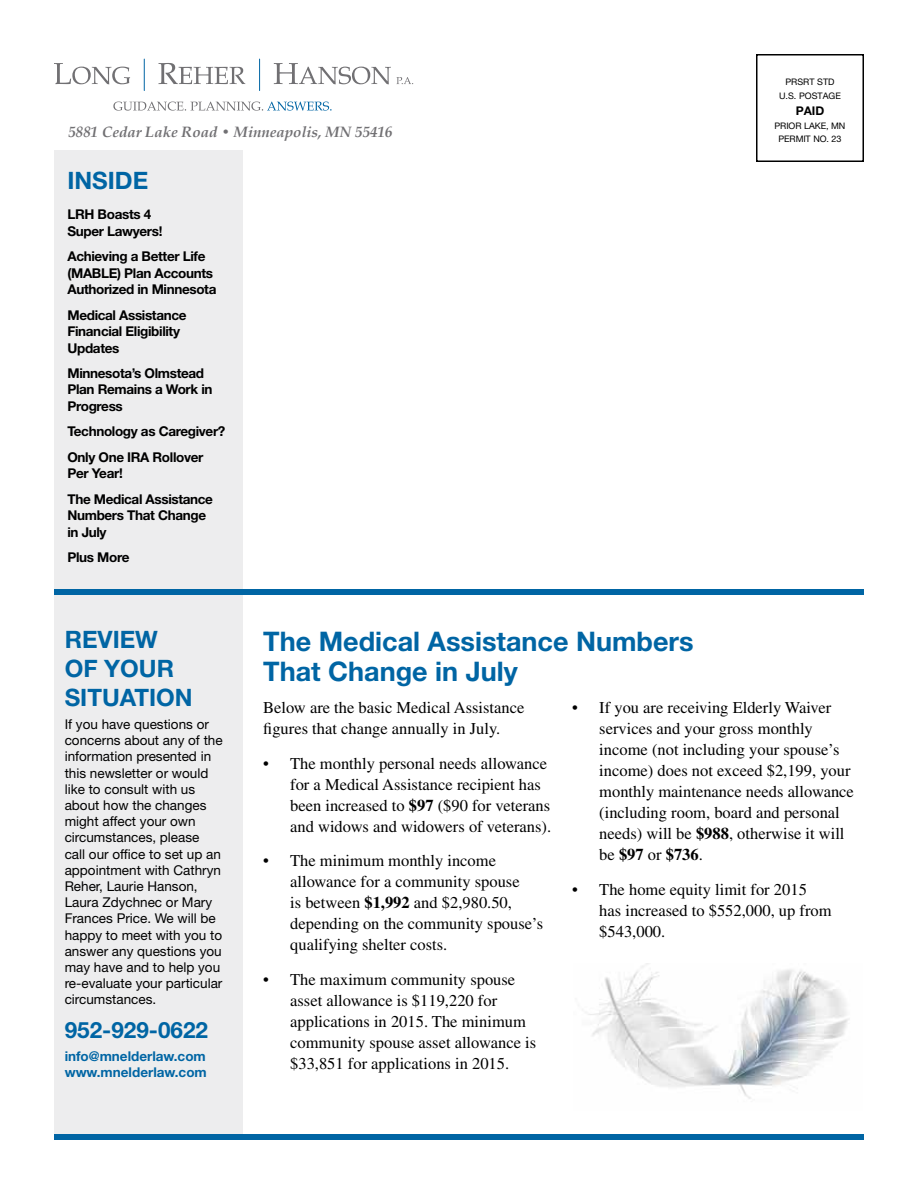
<style>
.page{position:relative;width:918px;height:1188px;background:#fff}
.page>*{position:absolute;margin:0;border:0;box-sizing:border-box;transform-origin:0 0}
.t1{font:700 27px/30px "Helvetica Neue LT Std";color:#0065a4}
.t2{font:700 24px/28.8px "Helvetica Neue LT Std";color:#0065a4}
.t3{font:700 22.5px "Helvetica Neue LT Std";color:#0065a4}
.t4{font:16.5px/21px "Times LT Std";color:#000}
.t5{font:italic 700 15px "Book Antiqua";color:#717073}
.t6{font:13.5px/16.2px "Helvetica Neue LT Std";color:#000}
.t7{font:700 13.5px/16.5px "Helvetica Neue LT Std";letter-spacing:-.025em;color:#000}
.t8{font:700 13.5px/16.2px "Helvetica Neue LT Std";color:#0065a4}
.t9{font:700 12px "Helvetica Neue LT Std";color:#000}
.t10{font:9px/13.5px "Helvetica Neue LT Std";letter-spacing:-.01em;color:#000;text-align:center}
.s1{font-weight:700}
</style>
<div class="page">
<div style="left:756px;top:54px;width:108px;height:108px;border:2px solid #000"></div>
<div style="left:54px;top:151px;width:188px;height:983px;background:#ededee"></div>
<div style="left:54px;top:1134px;width:810px;height:6px;background:#0065a4"></div>
<svg style="left:54px;top:63px;width:76px;height:21px"></svg>
<svg style="left:159px;top:63px;width:86px;height:21px"></svg>
<hr style="left:144px;top:59px;width:1px;height:32px;background:#0065a4">
<hr style="left:259px;top:59px;width:1px;height:32px;background:#0065a4">
<svg style="left:113px;top:102px;width:219px;height:9px"></svg>
<svg style="left:274px;top:63px;width:139px;height:21px"></svg>
<div style="left:54px;top:589px;width:810px;height:6px;background:#0065a4"></div>
<img style="left:588px;top:964px;width:262px;height:135px">
<p class="t5" style="left:68px;top:123px;width:326px">5881 Cedar Lake Road • Minneapolis, MN 55416</p>
<h2 class="t2" style="left:67px;top:166px;width:82px">INSIDE</h2>
<p class="t7" style="left:67px;top:206px;width:97px">LRH Boasts 4<br>Super Lawyers!</p>
<p class="t7" style="left:67px;top:248px;width:151px">Achieving a Better Life (MABLE) Plan Accounts<br>Authorized in Minnesota</p>
<p class="t7" style="left:67px;top:306px;width:121px">Medical Assistance<br>Financial Eligibility<br>Updates</p>
<p class="t7" style="left:67px;top:365px;width:147px">Minnesota’s Olmstead<br>Plan Remains a Work in<br>Progress</p>
<p class="t7" style="left:67px;top:419px;width:160px;line-height:25.3px">Technology as Caregiver?<br>Only One IRA Rollover</p>
<p class="t7" style="left:67px;top:460px;width:147px;line-height:25.3px">Per Year!<br>The Medical Assistance</p>
<p class="t7" style="left:67px;top:507px;width:140px">Numbers That Change in July</p>
<p class="t7" style="left:67px;top:549px;width:64px">Plus More</p>
<p class="t10" style="left:779px;top:75px;width:63px">PRSRT STD<br>U.S. POSTAGE</p>
<p class="t9" style="left:796px;top:104px;width:30px">PAID</p>
<p class="t10" style="left:775px;top:119px;width:72px">PRIOR LAKE, MN<br>PERMIT NO. 23</p>
<h2 class="t2" style="left:65px;top:625px;width:129px">REVIEW<br>OF YOUR<br>SITUATION</h2>
<p class="t6" style="left:65px;top:716px;width:160px">If you have questions or concerns about any of the information presented in this newsletter or would like to consult with us about how the changes might affect your own circumstances, please call our office to set up an appointment with Cathryn<br>Reher, Laurie Hanson,<br>Laura Zdychnec or Mary<br>Frances Price. We will be happy to meet with you to answer any questions you may have and to help you re-evaluate your particular circumstances.</p>
<h3 class="t3" style="left:65px;top:1016px;width:145px">952-929-0622</h3>
<p class="t8" style="left:65px;top:1048px;width:144px">info@mnelderlaw.com www.mnelderlaw.com</p>
<h1 class="t1" style="left:263px;top:625px;width:432px">The Medical Assistance Numbers<br>That Change in July</h1>
<p class="t4" style="left:263px;top:697px;width:263px">Below are the basic Medical Assistance figures that change annually in July.</p>
<p class="t4" style="left:290px;top:753px;width:263px;text-indent:-27px">• The monthly personal needs allowance for a Medical Assistance recipient has been increased to <span class="s1">$97</span> ($90 for veterans and widows and widowers of veterans).</p>
<p class="t4" style="left:290px;top:850px;width:254px;text-indent:-27px">• The minimum monthly income allowance for a community spouse<br>is between <span class="s1">$1,992</span> and $2,980.50, depending on the community spouse’s qualifying shelter costs.</p>
<p class="t4" style="left:290px;top:969px;width:247px;text-indent:-27px">• The maximum community spouse asset allowance is $119,220 for applications in 2015. The minimum community spouse asset allowance is $33,851 for applications in 2015.</p>
<p class="t4" style="left:599px;top:697px;width:256px;text-indent:-27px">• If you are receiving Elderly Waiver services and your gross monthly income (not including your spouse’s income) does not exceed $2,199, your monthly maintenance needs allowance (including room, board and personal needs) will be <span class="s1">$988</span>, otherwise it will be <span class="s1">$97</span> or <span class="s1">$736</span>.</p>
<p class="t4" style="left:599px;top:879px;width:234px;text-indent:-27px">• The home equity limit for 2015 has increased to $552,000, up from $543,000.</p>
</div>
